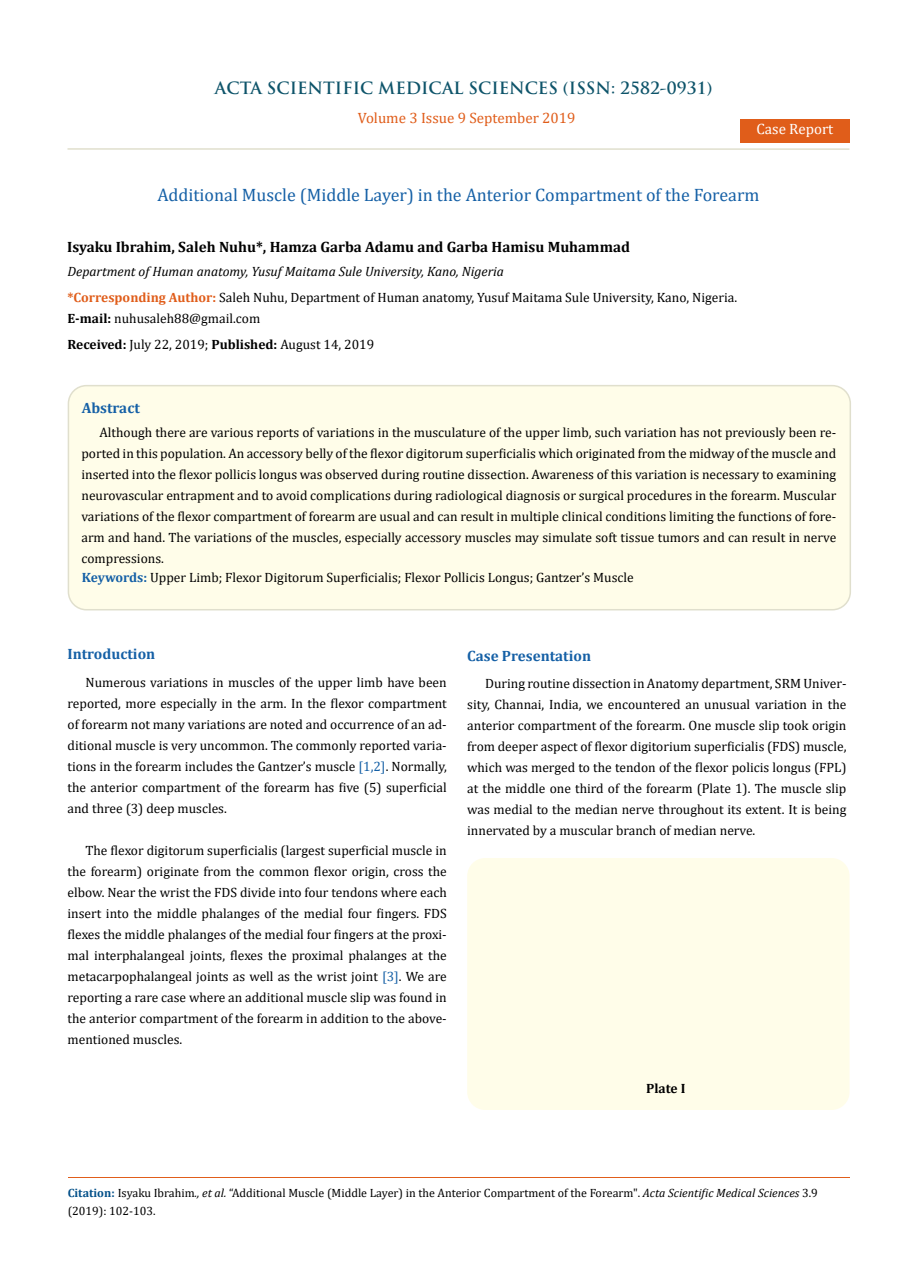
<style>
.page{position:relative;width:917px;height:1278px;background:#fff}
.page>*{position:absolute;margin:0;border:0;box-sizing:border-box;transform-origin:0 0}
.t1{font:18px "Cambria";color:#1560a6}
.t2{font:700 16.5px "Trajan Pro";color:#0e546a}
.t3{font:700 15px "Cambria";color:#000}
.t4{font:700 15px "Cambria";color:#1560a6}
.t5{font:15px "Cambria";color:#e05d1a}
.t6{font:15px "Cambria";color:#fff}
.t7{font:13.5px/21px "Cambria";color:#000;text-align:justify}
.t8{font:700 13.5px "Cambria";color:#000}
.t9{font:12px/18px "Cambria";color:#000}
.s1{font-style:italic}
.s2{font-weight:700;color:#e05d1a}
.s3{font-weight:700}
.s4{font-weight:700;color:#1560a6}
.s5{color:#1560a6}
.s6{font-weight:700;color:#035089}
</style>
<div class="page">
<div style="left:740px;top:119px;width:109px;height:23px;background:#e05d1a"></div>
<div style="left:68px;top:386px;width:782px;height:224px;background:#fffde9;border-radius:18px"></div>
<div style="left:68px;top:385px;width:783px;height:225px;border:2px solid #e0dfcd;border-radius:18px"></div>
<div style="left:467px;top:858px;width:382px;height:252px;background:#fffde9;border-radius:18px"></div>
<hr style="left:67px;top:148px;width:782px;height:2px;background:#e0dfcd">
<hr style="left:68px;top:1178px;width:781px;height:1px;background:#e05d1a">
<p class="t2" style="left:215px;top:77px;width:499px">ACTA SCIENTIFIC MEDICAL SCIENCES (ISSN: 2582-0931)</p>
<p class="t5" style="left:358px;top:109px;width:219px">Volume 3 Issue 9 September 2019</p>
<p class="t6" style="left:756px;top:120px;width:78px">Case Report</p>
<h1 class="t1" style="left:157px;top:184px;width:603px">Additional Muscle (Middle Layer) in the Anterior Compartment of the Forearm</h1>
<p class="t3" style="left:67px;top:236px;width:564px">Isyaku Ibrahim, Saleh Nuhu*, Hamza Garba Adamu and Garba Hamisu Muhammad</p>
<p class="t7" style="left:67px;top:259px;width:671px;line-height:26px"><span class="s1">Department of Human anatomy, Yusuf Maitama Sule University, Kano, Nigeria<br></span><span class="s2">*Corresponding Author:</span> Saleh Nuhu, Department of Human anatomy, Yusuf Maitama Sule University, Kano, Nigeria.</p>
<p class="t7" style="left:67px;top:308px;width:194px"><span class="s3">E-mail:</span> nuhusaleh88@gmail.com</p>
<p class="t7" style="left:67px;top:334px;width:308px"><span class="s3">Received:</span> July 22, 2019; <span class="s3">Published:</span> August 14, 2019</p>
<p class="t4" style="left:82px;top:397px;width:60px">Abstract</p>
<p class="t7" style="left:81px;top:422px;width:756px;text-indent:18px">Although there are various reports of variations in the musculature of the upper limb, such variation has not previously been re&shy;ported in this population. An accessory belly of the flexor digitorum superficialis which originated from the midway of the muscle and inserted into the flexor pollicis longus was observed during routine dissection. Awareness of this variation is necessary to examining neurovascular entrapment and to avoid complications during radiological diagnosis or surgical procedures in the forearm. Muscular variations of the flexor compartment of forearm are usual and can result in multiple clinical conditions limiting the functions of fore&shy;arm and hand. The variations of the muscles, especially accessory muscles may simulate soft tissue tumors and can result in nerve compressions.</p>
<p class="t7" style="left:82px;top:567px;width:553px"><span class="s4">Keywords:</span> Upper Limb; Flexor Digitorum Superficialis; Flexor Pollicis Longus; Gantzer’s Muscle</p>
<p class="t4" style="left:67px;top:643px;width:89px">Introduction</p>
<p class="t7" style="left:67px;top:672px;width:381px;text-indent:18px">Numerous variations in muscles of the upper limb have been reported, more especially in the arm. In the flexor compartment of forearm not many variations are noted and occurrence of an ad&shy;ditional muscle is very uncommon. The commonly reported varia&shy;tions in the forearm includes the Gantzer’s muscle <span class="s5">[1,2]</span>. Normally, the anterior compartment of the forearm has five (5) superficial and three (3) deep muscles.</p>
<p class="t7" style="left:67px;top:840px;width:381px;text-indent:18px">The flexor digitorum superficialis (largest superficial muscle in the forearm) originate from the common flexor origin, cross the elbow. Near the wrist the FDS divide into four tendons where each insert into the middle phalanges of the medial four fingers. FDS flexes the middle phalanges of the medial four fingers at the proxi&shy;mal interphalangeal joints, flexes the proximal phalanges at the metacarpophalangeal joints as well as the wrist joint <span class="s5">[3]</span>. We are reporting a rare case where an additional muscle slip was found in the anterior compartment of the forearm in addition to the above&shy;mentioned muscles.</p>
<p class="t4" style="left:467px;top:645px;width:125px">Case Presentation</p>
<p class="t7" style="left:467px;top:673px;width:381px;text-indent:18px">During routine dissection in Anatomy department, SRM Univer&shy;sity, Channai, India, we encountered an unusual variation in the anterior compartment of the forearm. One muscle slip took origin from deeper aspect of flexor digitorium superficialis (FDS) muscle, which was merged to the tendon of the flexor policis longus (FPL) at the middle one third of the forearm (Plate 1). The muscle slip was medial to the median nerve throughout its extent. It is being innervated by a muscular branch of median nerve.</p>
<p class="t8" style="left:646px;top:1079px;width:41px">Plate I</p>
<p class="t9" style="left:68px;top:1184px;width:751px"><span class="s6">Citation:</span> Isyaku Ibrahim<span class="s1">., et al.</span> “Additional Muscle (Middle Layer) in the Anterior Compartment of the Forearm". <span class="s1">Acta Scientific Medical Sciences</span> 3.9 (2019): 102-103.</p>
</div>
